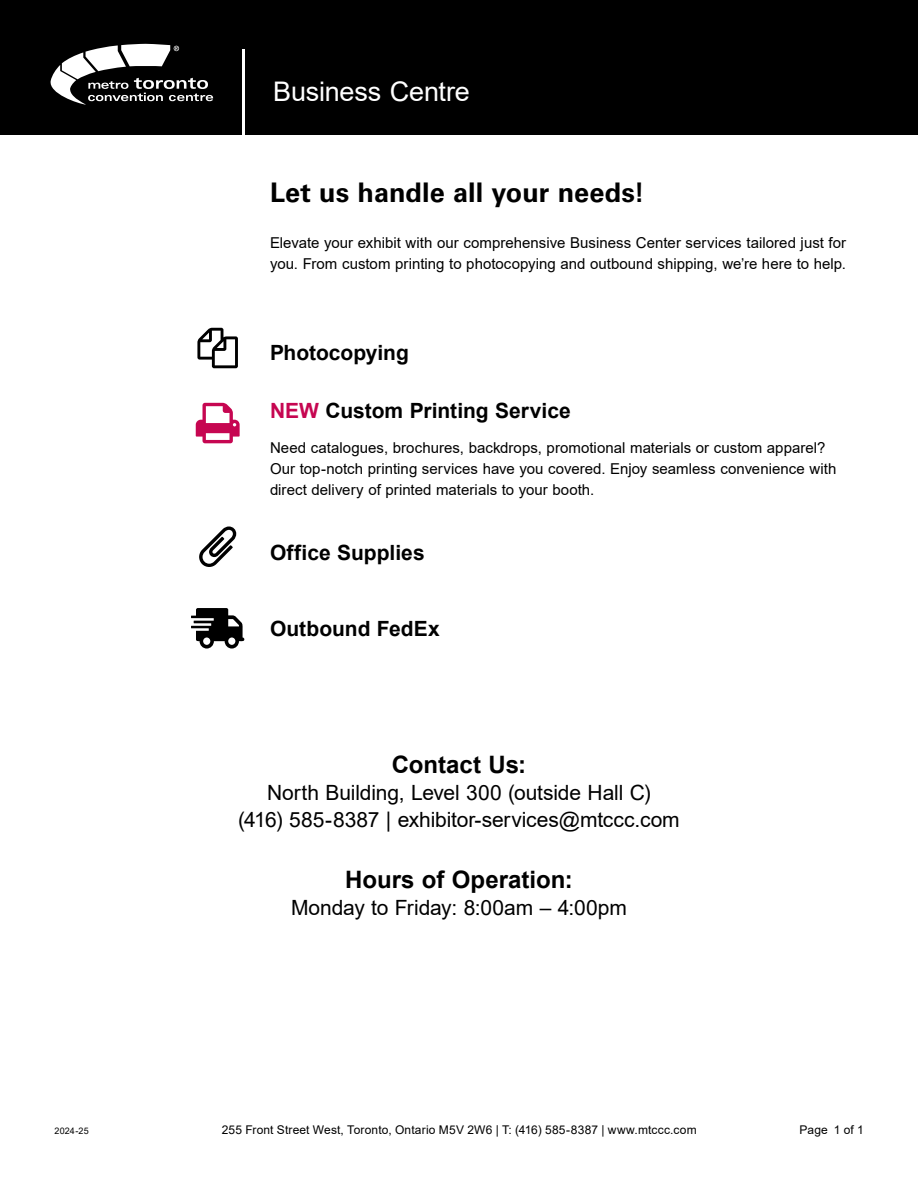
<style>
.page{position:relative;width:918px;height:1188px;background:#fff}
.page>*{position:absolute;margin:0;border:0;box-sizing:border-box;transform-origin:0 0}
.t1{font:700 27px "Univers LT Std";letter-spacing:.005em;color:#000}
.t2{font:27px "Arial";letter-spacing:-.01em;color:#fff}
.Subhead_-_Centered{font:700 24px "Arial";color:#000}
.Subhead_-_Centered-2{font:21px/27px "Arial";letter-spacing:-.005em;color:#000;text-align:center}
.Subhead{font:700 21px "Arial";color:#000}
.P_text{font:15px/21px "Arial";letter-spacing:.005em;color:#000}
.t3{font:12px "Arial";letter-spacing:.015em;color:#000}
.t4{font:9px "Arial";letter-spacing:.02em;color:#000}
.s1{color:#c60651}
</style>
<div class="page">
<div style="left:0;top:0;width:918px;height:135px;background:#000"></div>
<svg style="left:50px;top:44px;width:163px;height:61px"></svg>
<hr style="left:242px;top:49px;width:2px;height:86px;background:#fff">
<svg style="left:197px;top:328px;width:41px;height:40px"></svg>
<svg style="left:196px;top:403px;width:44px;height:40px"></svg>
<svg style="left:199px;top:527px;width:37px;height:40px"></svg>
<svg style="left:191px;top:608px;width:53px;height:41px"></svg>
<p class="t4" style="left:54px;top:1124px;width:36px">2024-25</p>
<h1 class="t2" style="left:273px;top:73px;width:198px">Business Centre</h1>
<h1 class="t1" style="left:270px;top:177px;width:376px">Let us handle all your needs!</h1>
<h1 class="P_text" style="left:270px;top:232px;width:578px">Elevate your exhibit with our comprehensive Business Center services tailored just for you. From custom printing to photocopying and outbound shipping, we’re here to help.</h1>
<h2 class="Subhead" style="left:270px;top:338px;width:140px">Photocopying</h2>
<h2 class="Subhead" style="left:270px;top:397px;width:302px"><span class="s1">NEW</span> Custom Printing Service</h2>
<p class="P_text" style="left:270px;top:437px;width:568px">Need catalogues, brochures, backdrops, promotional materials or custom apparel?<br>Our top-notch printing services have you covered. Enjoy seamless convenience with direct delivery of printed materials to your booth.</p>
<h2 class="Subhead" style="left:270px;top:539px;width:156px">Office Supplies</h2>
<h2 class="Subhead" style="left:270px;top:615px;width:171px">Outbound FedEx</h2>
<h2 class="Subhead_-_Centered" style="left:392px;top:749px;width:136px">Contact Us:</h2>
<h2 class="Subhead_-_Centered-2" style="left:238px;top:779px;width:443px">North Building, Level 300 (outside Hall C)<br>(416) 585-8387 | exhibitor-services@mtccc.com</h2>
<h2 class="Subhead_-_Centered" style="left:345px;top:864px;width:229px">Hours of Operation:</h2>
<h2 class="Subhead_-_Centered-2" style="left:291px;top:894px;width:338px">Monday to Friday: 8:00am – 4:00pm</h2>
<p class="t3" style="left:222px;top:1122px;width:476px">255 Front Street West, Toronto, Ontario M5V 2W6 | T: (416) 585-8387 | www.mtccc.com</p>
<p class="t3" style="left:800px;top:1122px;width:66px">Page 1 of 1</p>
</div>
